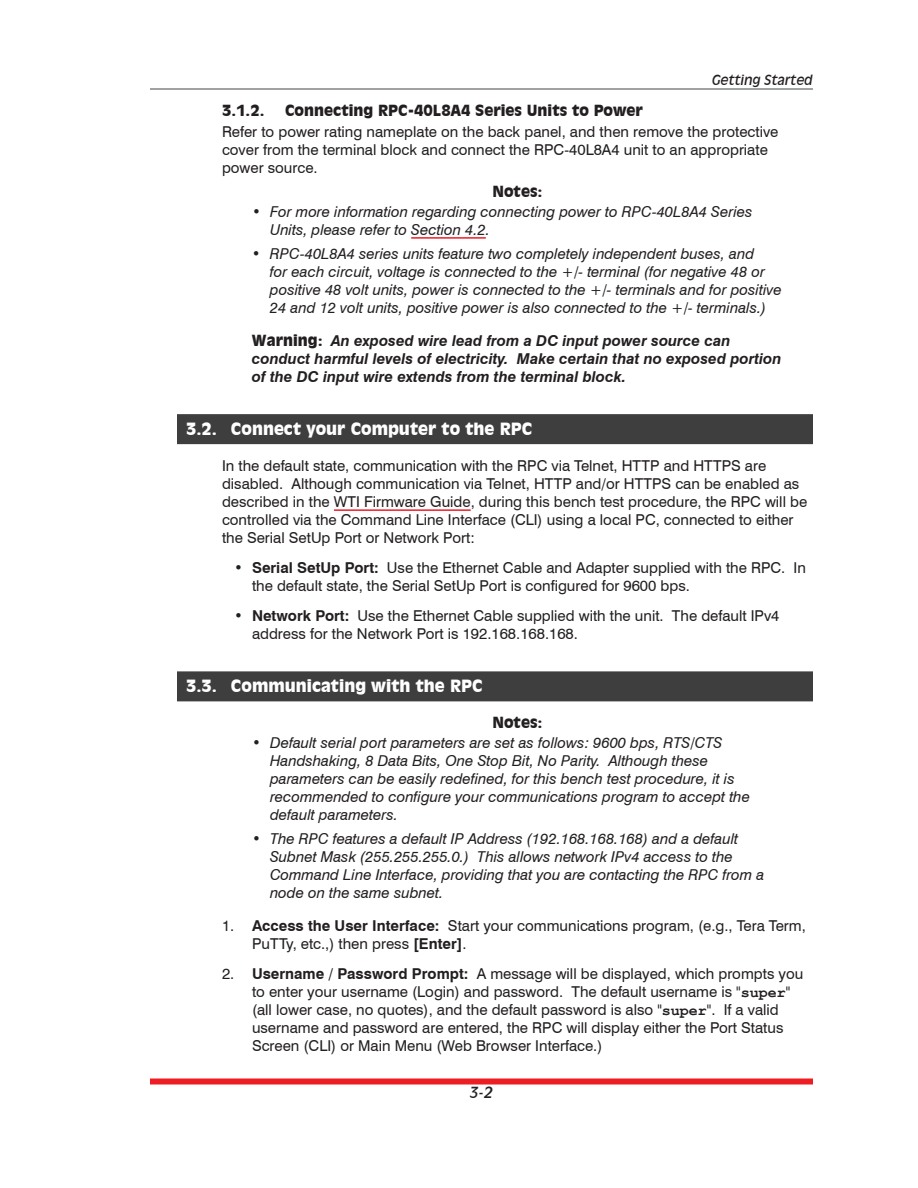
<style>
.page{position:relative;width:918px;height:1188px;background:#fff}
.page>*{position:absolute;margin:0;border:0;box-sizing:border-box;transform-origin:0 0}
.t1{font:900 16.5px "Incised 901 BT";color:#fff}
.t2{font:15px/18px "Swiss 721 BT";color:#231f20}
.t3{font:italic 15px/18px "Swiss 721 BT";color:#231f20}
.t4{font:italic 700 15px/18px "Swiss 721 BT";color:#231f20}
.t5{font:900 15px "Incised 901 BT";color:#231f20}
.t6{font:italic 15px "Incised 901 BT";color:#231f20}
.t7{font:italic 13.5px "Incised 901 BT";color:#231f20}
.s1{font-family:"Incised 901 BT";font-weight:900;font-style:normal}
.s2{font-weight:700}
.s3{font-family:"Courier New";font-weight:700}
</style>
<div class="page">
<div style="left:150px;top:1078px;width:663px;height:6px;background:#ee1d23"></div>
<hr style="left:150px;top:88px;width:663px;height:2px;background:#818385">
<hr style="left:411px;top:237px;width:75px;height:2px;background:#ee1d23">
<div style="left:177px;top:414px;width:636px;height:30px;background:#3e3e3f"></div>
<hr style="left:334px;top:509px;width:137px;height:2px;background:#ee1d23">
<div style="left:177px;top:671px;width:636px;height:30px;background:#3e3e3f"></div>
<p class="t7" style="left:712px;top:72px;width:102px">Getting Started</p>
<p class="t5" style="left:222px;top:102px;width:44px">3.1.2.</p>
<p class="t5" style="left:285px;top:102px;width:360px">Connecting RPC-40L8A4 Series Units to Power</p>
<p class="t2" style="left:222px;top:123px;width:558px">Refer to power rating nameplate on the back panel, and then remove the protective cover from the terminal block and connect the RPC-40L8A4 unit to an appropriate power source.</p>
<p class="t5" style="left:492px;top:183px;width:52px">Notes:</p>
<p class="t3" style="left:270px;top:202px;width:484px;text-indent:-18px">• For more information regarding connecting power to RPC-40L8A4 Series<br>Units, please refer to Section 4.2.</p>
<p class="t3" style="left:270px;top:244px;width:513px;text-indent:-18px">• RPC-40L8A4 series units feature two completely independent buses, and<br>for each circuit, voltage is connected to the +/- terminal (for negative 48 or positive 48 volt units, power is connected to the +/- terminals and for positive 24 and 12 volt units, positive power is also connected to the +/- terminals.)</p>
<p class="t4" style="left:252px;top:331px;width:531px"><span class="s1">Warning:</span> An exposed wire lead from a DC input power source can conduct harmful levels of electricity. Make certain that no exposed portion of the DC input wire extends from the terminal block.</p>
<p class="t1" style="left:186px;top:419px;width:348px">3.2. Connect your Computer to the RPC</p>
<p class="t2" style="left:222px;top:457px;width:587px">In the default state, communication with the RPC via Telnet, HTTP and HTTPS are disabled. Although communication via Telnet, HTTP and/or HTTPS can be enabled as described in the WTI Firmware Guide, during this bench test procedure, the RPC will be controlled via the Command Line Interface (CLI) using a local PC, connected to either the Serial SetUp Port or Network Port:</p>
<p class="t2" style="left:252px;top:559px;width:555px;text-indent:-18px">• <span class="s2">Serial SetUp Port:</span> Use the Ethernet Cable and Adapter supplied with the RPC. In the default state, the Serial SetUp Port is configured for 9600 bps.</p>
<p class="t2" style="left:252px;top:607px;width:529px;text-indent:-18px">• <span class="s2">Network Port:</span> Use the Ethernet Cable supplied with the unit. The default IPv4 address for the Network Port is 192.168.168.168.</p>
<p class="t1" style="left:186px;top:676px;width:298px">3.3. Communicating with the RPC</p>
<p class="t5" style="left:492px;top:714px;width:52px">Notes:</p>
<p class="t3" style="left:270px;top:733px;width:481px;text-indent:-18px">• Default serial port parameters are set as follows: 9600 bps, RTS/CTS Handshaking, 8 Data Bits, One Stop Bit, No Parity. Although these parameters can be easily redefined, for this bench test procedure, it is recommended to configure your communications program to accept the default parameters.</p>
<p class="t3" style="left:270px;top:829px;width:496px;text-indent:-18px">• The RPC features a default IP Address (192.168.168.168) and a default Subnet Mask (255.255.255.0.) This allows network IPv4 access to the Command Line Interface, providing that you are contacting the RPC from a node on the same subnet.</p>
<p class="t2" style="left:252px;top:916px;width:555px;text-indent:-30px">1. <span class="s2">Access the User Interface:</span> Start your communications program, (e.g., Tera Term,<br>PuTTy, etc.,) then press <span class="s2">[Enter]</span>.</p>
<p class="t2" style="left:252px;top:964px;width:553px;text-indent:-30px">2. <span class="s2">Username / Password Prompt:</span> A message will be displayed, which prompts you to enter your username (Login) and password. The default username is "<span class="s3">super</span>" (all lower case, no quotes), and the default password is also "<span class="s3">super</span>". If a valid username and password are entered, the RPC will display either the Port Status Screen (CLI) or Main Menu (Web Browser Interface.)</p>
<p class="t6" style="left:470px;top:1084px;width:24px">3-2</p>
</div>
